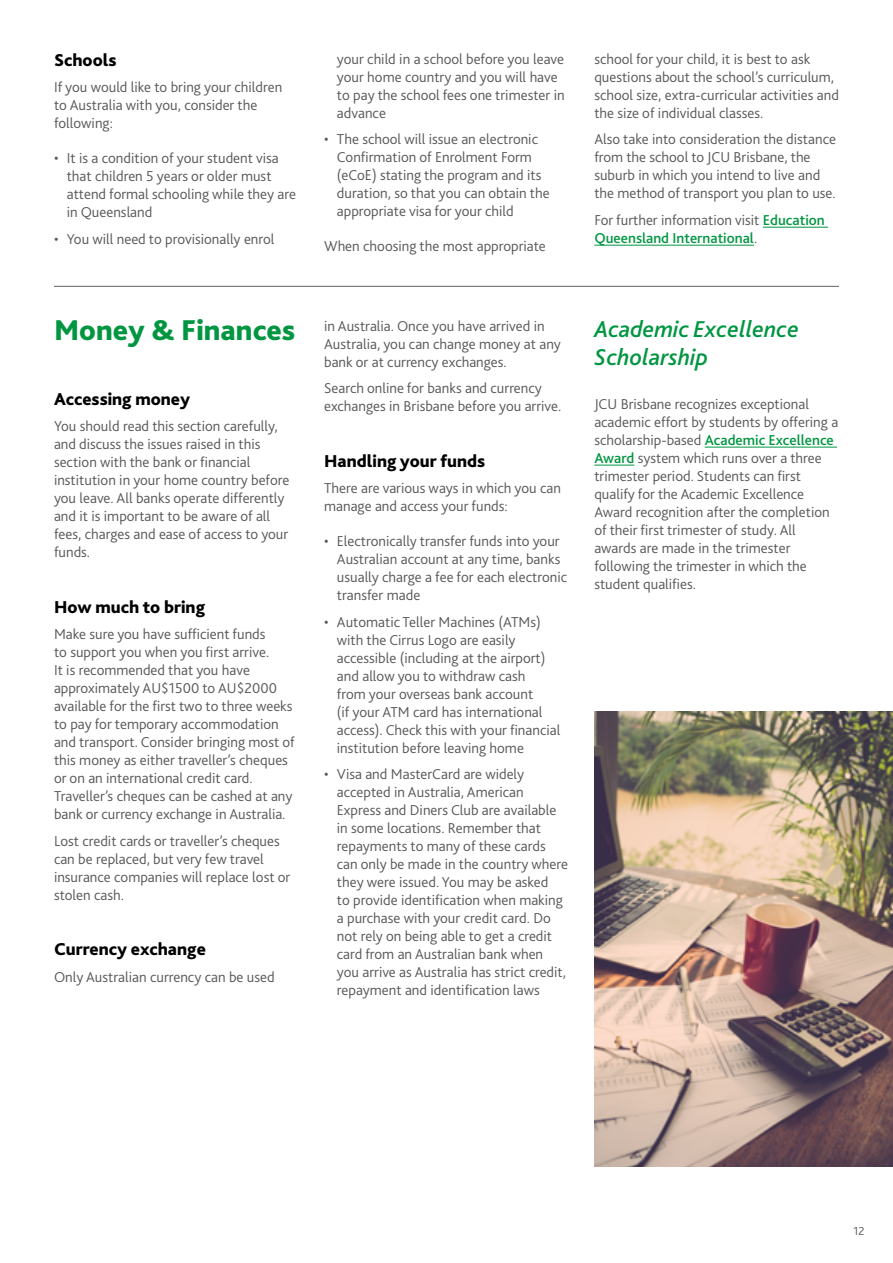
<style>
.page{position:relative;width:893px;height:1263px;background:#fff}
.page>*{position:absolute;margin:0;border:0;box-sizing:border-box;transform-origin:0 0}
.t1{font:800 30px "Bliss 2";color:#009641}
.t2{font:italic 500 24px/28.8px "Bliss 2";color:#009641}
.t3{font:800 18px "Bliss 2";color:#000}
.t4{font:300 15px/18px "Bliss 2";color:#575756}
.t5{font:500 15px/18px "Bliss 2";color:#009641}
.t6{font:300 12px "Bliss 2";color:#575756}
.s1{font-weight:300;color:#575756}
.s2{font-weight:500;color:#009641}
</style>
<div class="page">
<hr style="left:763px;top:227px;width:65px;height:1px;background:#009641">
<hr style="left:594px;top:245px;width:160px;height:1px;background:#009641">
<hr style="left:705px;top:447px;width:132px;height:1px;background:#009641">
<hr style="left:594px;top:465px;width:40px;height:1px;background:#009641">
<hr style="left:54px;top:286px;width:785px;height:1px;background:#616160">
<img style="left:594px;top:711px;width:299px;height:455px">
<p class="t3" style="left:54px;top:49px;width:64px">Schools</p>
<p class="t4" style="left:54px;top:78px;width:230px">If you would like to bring your children to Australia with you, consider the following:</p>
<p class="t4" style="left:67px;top:149px;width:231px;text-indent:-13px">• It is a condition of your student visa that children 5 years or older must attend formal schooling while they are in Queensland</p>
<p class="t4" style="left:54px;top:230px;width:222px">• You will need to provisionally enrol</p>
<h1 class="t1" style="left:54px;top:312px;width:243px">Money &amp; Finances</h1>
<p class="t3" style="left:54px;top:387px;width:138px">Accessing money</p>
<p class="t4" style="left:54px;top:417px;width:237px">You should read this section carefully, and discuss the issues raised in this section with the bank or financial institution in your home country before you leave. All banks operate differently and it is important to be aware of all fees, charges and ease of access to your funds.</p>
<p class="t3" style="left:54px;top:596px;width:153px">How much to bring</p>
<p class="t4" style="left:54px;top:625px;width:242px">Make sure you have sufficient funds<br>to support you when you first arrive.<br>It is recommended that you have approximately AU$1500 to AU$2000 available for the first two to three weeks to pay for temporary accommodation and transport. Consider bringing most of this money as either traveller’s cheques or on an international credit card.<br>Traveller’s cheques can be cashed at any bank or currency exchange in Australia.</p>
<p class="t4" style="left:54px;top:832px;width:238px">Lost credit cards or traveller’s cheques can be replaced, but very few travel insurance companies will replace lost or stolen cash.</p>
<p class="t3" style="left:54px;top:938px;width:153px">Currency exchange</p>
<p class="t4" style="left:54px;top:968px;width:222px">Only Australian currency can be used</p>
<p class="t4" style="left:337px;top:50px;width:229px">your child in a school before you leave your home country and you will have to pay the school fees one trimester in advance</p>
<p class="t4" style="left:337px;top:130px;width:214px;text-indent:-13px">• The school will issue an electronic Confirmation of Enrolment Form (eCoE) stating the program and its duration, so that you can obtain the appropriate visa for your child</p>
<p class="t4" style="left:324px;top:237px;width:223px">When choosing the most appropriate</p>
<p class="t4" style="left:594px;top:50px;width:246px">school for your child, it is best to ask questions about the school’s curriculum, school size, extra-curricular activities and the size of individual classes.</p>
<p class="t4" style="left:594px;top:130px;width:243px">Also take into consideration the distance from the school to JCU Brisbane, the suburb in which you intend to live and the method of transport you plan to use.</p>
<p class="t5" style="left:594px;top:211px;width:232px"><span class="s1">For further information visit</span> Education<br>Queensland International<span class="s1">.</span></p>
<p class="t4" style="left:324px;top:317px;width:238px">in Australia. Once you have arrived in<br>Australia, you can change money at any bank or at currency exchanges.</p>
<p class="t4" style="left:324px;top:379px;width:239px">Search online for banks and currency exchanges in Brisbane before you arrive.</p>
<p class="t3" style="left:324px;top:450px;width:163px">Handling your funds</p>
<p class="t4" style="left:324px;top:479px;width:238px">There are various ways in which you can manage and access your funds:</p>
<p class="t4" style="left:337px;top:532px;width:232px;text-indent:-13px">• Electronically transfer funds into your Australian account at any time, banks usually charge a fee for each electronic transfer made</p>
<p class="t4" style="left:337px;top:613px;width:225px;text-indent:-13px">• Automatic Teller Machines (ATMs) with the Cirrus Logo are easily accessible (including at the airport) and allow you to withdraw cash<br>from your overseas bank account<br>(if your ATM card has international access). Check this with your financial institution before leaving home</p>
<p class="t4" style="left:337px;top:765px;width:233px;text-indent:-13px">• Visa and MasterCard are widely accepted in Australia, American Express and Diners Club are available in some locations. Remember that repayments to many of these cards can only be made in the country where they were issued. You may be asked<br>to provide identification when making a purchase with your credit card. Do not rely on being able to get a credit card from an Australian bank when you arrive as Australia has strict credit, repayment and identification laws</p>
<h2 class="t2" style="left:594px;top:314px;width:206px">Academic Excellence<br>Scholarship</h2>
<p class="t4" style="left:594px;top:395px;width:245px">JCU Brisbane recognizes exceptional academic effort by students by offering a scholarship-based <span class="s2">Academic Excellence Award</span> system which runs over a three trimester period. Students can first qualify for the Academic Excellence Award recognition after the completion of their first trimester of study. All awards are made in the trimester following the trimester in which the student qualifies.</p>
<p class="t6" style="left:853px;top:1223px;width:12px">12</p>
</div>
